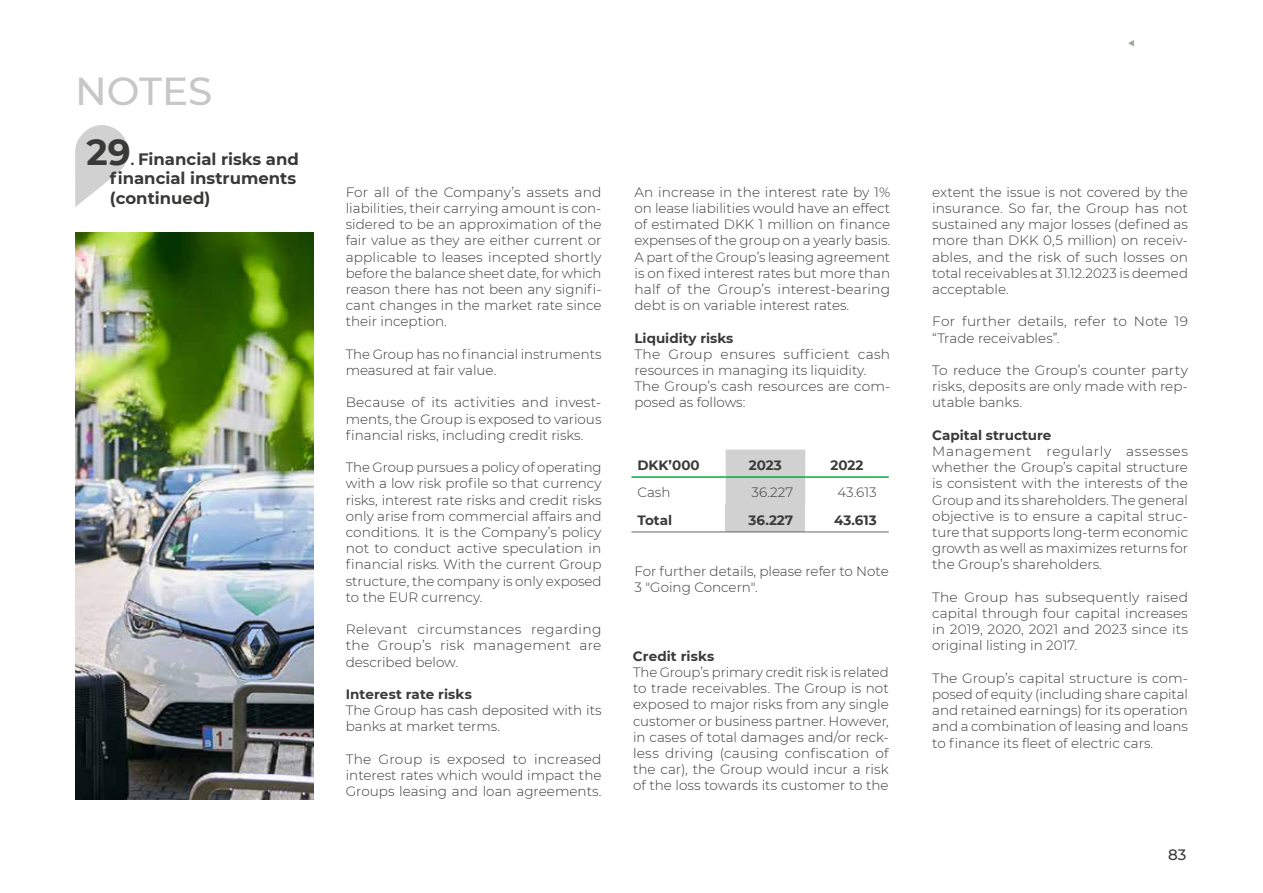
<style>
.page{position:relative;width:1263px;height:893px;background:#fff}
.page>*{position:absolute;margin:0;border:0;box-sizing:border-box;transform-origin:0 0}
.t1{font:500 39px "Montserrat";color:#c7c7c7}
.t2{font:700 36px "Montserrat";color:#393938}
.t3{font:700 16.5px/19.8px "Montserrat";color:#393938}
.t4{font:500 15px "Montserrat";color:#3a3a39}
.t5{font:300 13.5px/16.2px "Montserrat";color:#3a3a39;text-align:justify}
.t6{font:700 13.5px "Montserrat";color:#3a3a39}
.s1{font-size:13.5px}
</style>
<div class="page">
<img style="left:75px;top:232px;width:239px;height:567px">
<svg style="left:1128px;top:40px;width:6px;height:7px"></svg>
<svg style="left:75px;top:125px;width:53px;height:82px"></svg>
<div style="left:726px;top:450px;width:79px;height:54px;background:#d2d1d1"></div>
<div style="left:726px;top:504px;width:79px;height:28px;background:#d2d1d1"></div>
<hr style="left:631px;top:476px;width:95px;height:2px;background:#00b03e">
<hr style="left:726px;top:476px;width:79px;height:2px;background:#00b03e">
<hr style="left:805px;top:476px;width:84px;height:2px;background:#00b03e">
<hr style="left:631px;top:532px;width:95px;height:1px;background:#646363">
<hr style="left:726px;top:532px;width:79px;height:1px;background:#646363">
<hr style="left:805px;top:532px;width:84px;height:1px;background:#646363">
<h1 class="t1" style="left:75px;top:64px;width:139px">NOTES</h1>
<h2 class="t2" style="left:87px;top:126px;width:46px">29</h2>
<p class="t3" style="left:110px;top:148px;width:191px;text-indent:21px"><span class="s1">.</span> Financial risks and financial instruments (continued)</p>
<p class="t5" style="left:346px;top:183px;width:257px">For all of the Company’s assets and liabilities, their carrying amount is con&shy;sidered to be an approximation of the fair value as they are either current or applicable to leases incepted shortly before the balance sheet date, for which reason there has not been any signifi&shy;cant changes in the market rate since their inception.</p>
<p class="t5" style="left:346px;top:345px;width:257px">The Group has no financial instruments measured at fair value.</p>
<p class="t5" style="left:346px;top:394px;width:257px">Because of its activities and invest&shy;ments, the Group is exposed to various financial risks, including credit risks.</p>
<p class="t5" style="left:346px;top:459px;width:257px">The Group pursues a policy of operating with a low risk profile so that currency risks, interest rate risks and credit risks only arise from commercial affairs and conditions. It is the Company’s policy not to conduct active speculation in financial risks. With the current Group structure, the company is only exposed to the EUR currency.</p>
<p class="t5" style="left:346px;top:621px;width:257px">Relevant circumstances regarding the Group’s risk management are described below.</p>
<p class="t6" style="left:346px;top:684px;width:128px">Interest rate risks</p>
<p class="t5" style="left:346px;top:702px;width:257px">The Group has cash deposited with its banks at market terms.</p>
<p class="t5" style="left:346px;top:750px;width:257px">The Group is exposed to increased interest rates which would impact the Groups leasing and loan agreements.</p>
<p class="t5" style="left:634px;top:183px;width:257px">An increase in the interest rate by 1% on lease liabilities would have an effect of estimated DKK 1 million on finance expenses of the group on a yearly basis.<br>A part of the Group’s leasing agreement is on fixed interest rates but more than half of the Group’s interest-bearing debt is on variable interest rates.</p>
<p class="t6" style="left:634px;top:328px;width:100px">Liquidity risks</p>
<p class="t5" style="left:634px;top:345px;width:257px;text-align:left">The Group ensures sufficient cash resources in managing its liquidity.<br>The Group’s cash resources are com&shy;posed as follows:</p>
<p class="t6" style="left:637px;top:455px;width:64px">DKK’000</p>
<p class="t6" style="left:749px;top:455px;width:34px">2023</p>
<p class="t6" style="left:830px;top:455px;width:34px">2022</p>
<p class="t5" style="left:637px;top:484px;width:34px">Cash</p>
<p class="t5" style="left:752px;top:484px;width:43px">36.227</p>
<p class="t5" style="left:838px;top:484px;width:41px">43.613</p>
<p class="t6" style="left:637px;top:510px;width:36px">Total</p>
<p class="t6" style="left:749px;top:510px;width:46px">36.227</p>
<p class="t6" style="left:834px;top:510px;width:44px">43.613</p>
<p class="t5" style="left:634px;top:562px;width:256px">For further details, please refer to Note<br>3 "Going Concern".</p>
<p class="t6" style="left:633px;top:646px;width:83px">Credit risks</p>
<p class="t5" style="left:633px;top:664px;width:257px">The Group’s primary credit risk is related to trade receivables. The Group is not exposed to major risks from any single customer or business partner. However, in cases of total damages and/or reck&shy;less driving (causing confiscation of the car), the Group would incur a risk of the loss towards its customer to the</p>
<p class="t5" style="left:932px;top:183px;width:257px">extent the issue is not covered by the insurance. So far, the Group has not sustained any major losses (defined as more than DKK 0,5 million) on receiv&shy;ables, and the risk of such losses on total receivables at 31.12.2023 is deemed acceptable.</p>
<p class="t5" style="left:932px;top:313px;width:257px">For further details, refer to Note 19 “Trade receivables”.</p>
<p class="t5" style="left:932px;top:362px;width:257px">To reduce the Group’s counter party risks, deposits are only made with rep&shy;utable banks.</p>
<p class="t6" style="left:932px;top:425px;width:121px">Capital structure</p>
<p class="t5" style="left:932px;top:443px;width:257px">Management regularly assesses whether the Group’s capital structure is consistent with the interests of the Group and its shareholders. The general objective is to ensure a capital struc&shy;ture that supports long-term economic growth as well as maximizes returns for the Group’s shareholders.</p>
<p class="t5" style="left:932px;top:588px;width:257px">The Group has subsequently raised capital through four capital increases in 2019, 2020, 2021 and 2023 since its original listing in 2017.</p>
<p class="t5" style="left:932px;top:669px;width:257px">The Group’s capital structure is com&shy;posed of equity (including share capital and retained earnings) for its operation and a combination of leasing and loans to finance its fleet of electric cars.</p>
<p class="t4" style="left:1168px;top:844px;width:20px">83</p>
</div>
